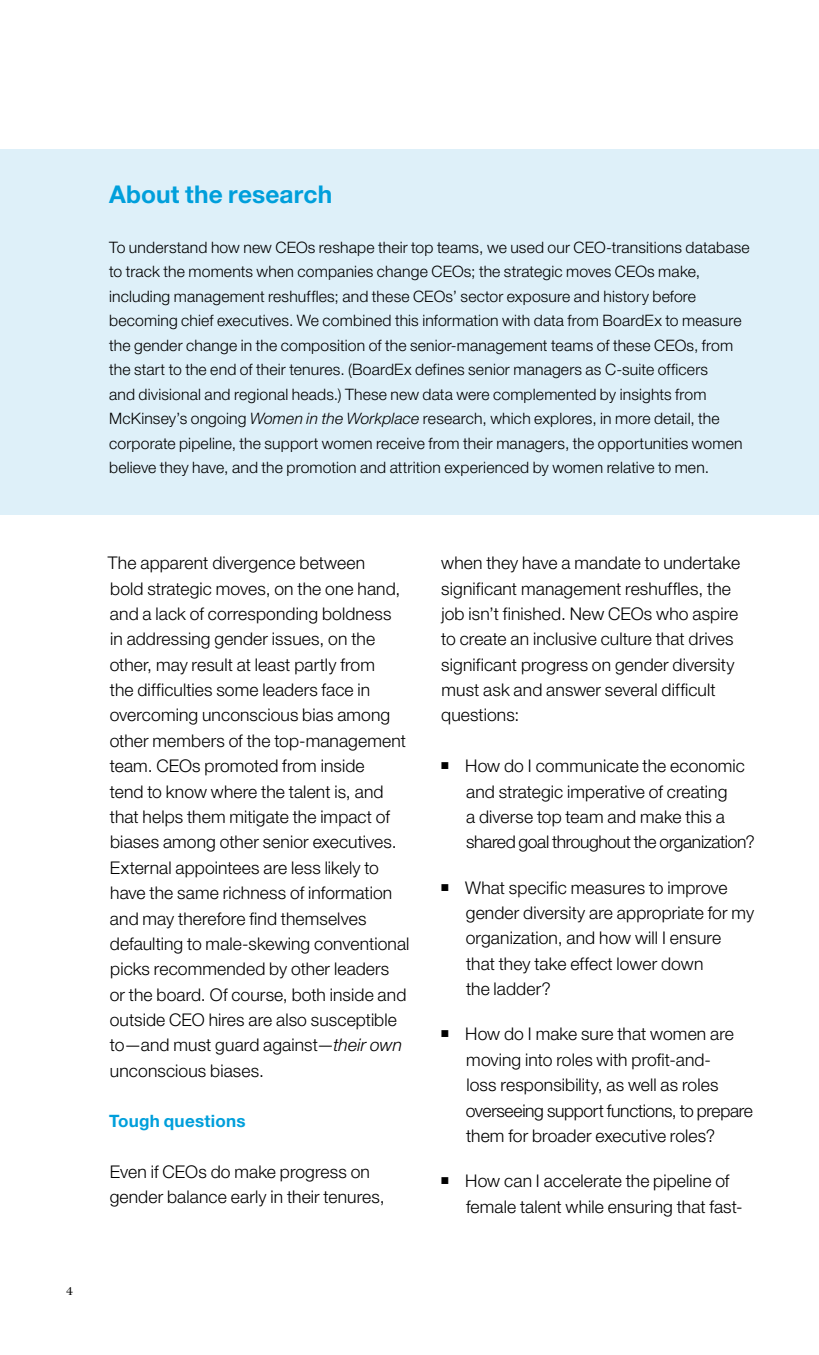
<style>
.page{position:relative;width:819px;height:1355px;background:#fff}
.page>*{position:absolute;margin:0;border:0;box-sizing:border-box;transform-origin:0 0}
.t1{font:700 24.5px "Helvetica Neue LT Std";letter-spacing:.005em;color:#009fdb}
.t2{font:300 17.5px/25.4px "Helvetica Neue LT Std";letter-spacing:.005em;color:#000}
.t3{font:700 17.15px "Helvetica Neue LT Std";letter-spacing:.015em;color:#009fdb}
.t4{font:300 15.75px/24.5px "Helvetica Neue LT Std";letter-spacing:.01em;color:#000}
.t5{font:12.25px "Chronicle Deck";color:#000}
.s1{font-style:italic}
</style>
<div class="page">
<div style="left:0;top:149px;width:819px;height:365px;background:#def0f9"></div>
<p class="t5" style="left:66px;top:1281px;width:8px">4</p>
<h1 class="t1" style="left:109px;top:179px;width:225px">About the research</h1>
<p class="t4" style="left:109px;top:234px;width:642px">To understand how new CEOs reshape their top teams, we used our CEO-transitions database to track the moments when companies change CEOs; the strategic moves CEOs make, including management reshuffles; and these CEOs’ sector exposure and history before becoming chief executives. We combined this information with data from BoardEx to measure the gender change in the composition of the senior-management teams of these CEOs, from the start to the end of their tenures. (BoardEx defines senior managers as C-suite officers<br>and divisional and regional heads.) These new data were complemented by insights from McKinsey’s ongoing <span class="s1">Women in the Workplace</span> research, which explores, in more detail, the corporate pipeline, the support women receive from their managers, the opportunities women believe they have, and the promotion and attrition experienced by women relative to men.</p>
<p class="t2" style="left:108px;top:550px;width:303px">The apparent divergence between<br>bold strategic moves, on the one hand, and a lack of corresponding boldness<br>in addressing gender issues, on the other, may result at least partly from<br>the difficulties some leaders face in overcoming unconscious bias among other members of the top-management team. CEOs promoted from inside<br>tend to know where the talent is, and that helps them mitigate the impact of biases among other senior executives.<br>External appointees are less likely to have the same richness of information and may therefore find themselves defaulting to male-skewing conventional picks recommended by other leaders<br>or the board. Of course, both inside and outside CEO hires are also susceptible to—and must guard against—<span class="s1">their own </span>unconscious biases.</p>
<p class="t3" style="left:109px;top:1110px;width:138px">Tough questions</p>
<p class="t2" style="left:110px;top:1158px;width:277px">Even if CEOs do make progress on gender balance early in their tenures,</p>
<p class="t2" style="left:441px;top:550px;width:300px">when they have a mandate to undertake significant management reshuffles, the job isn’t finished. New CEOs who aspire to create an inclusive culture that drives significant progress on gender diversity must ask and answer several difficult questions:</p>
<p class="t2" style="left:465px;top:753px;width:291px">How do I communicate the economic and strategic imperative of creating<br>a diverse top team and make this a shared goal throughout the organization?</p>
<p class="t2" style="left:465px;top:874px;width:290px">What specific measures to improve gender diversity are appropriate for my organization, and how will I ensure<br>that they take effect lower down<br>the ladder?</p>
<p class="t2" style="left:465px;top:1021px;width:289px">How do I make sure that women are moving into roles with profit-and-<br>loss responsibility, as well as roles overseeing support functions, to prepare them for broader executive roles?</p>
<p class="t2" style="left:465px;top:1167px;width:279px">How can I accelerate the pipeline of female talent while ensuring that fast-</p>
</div>
